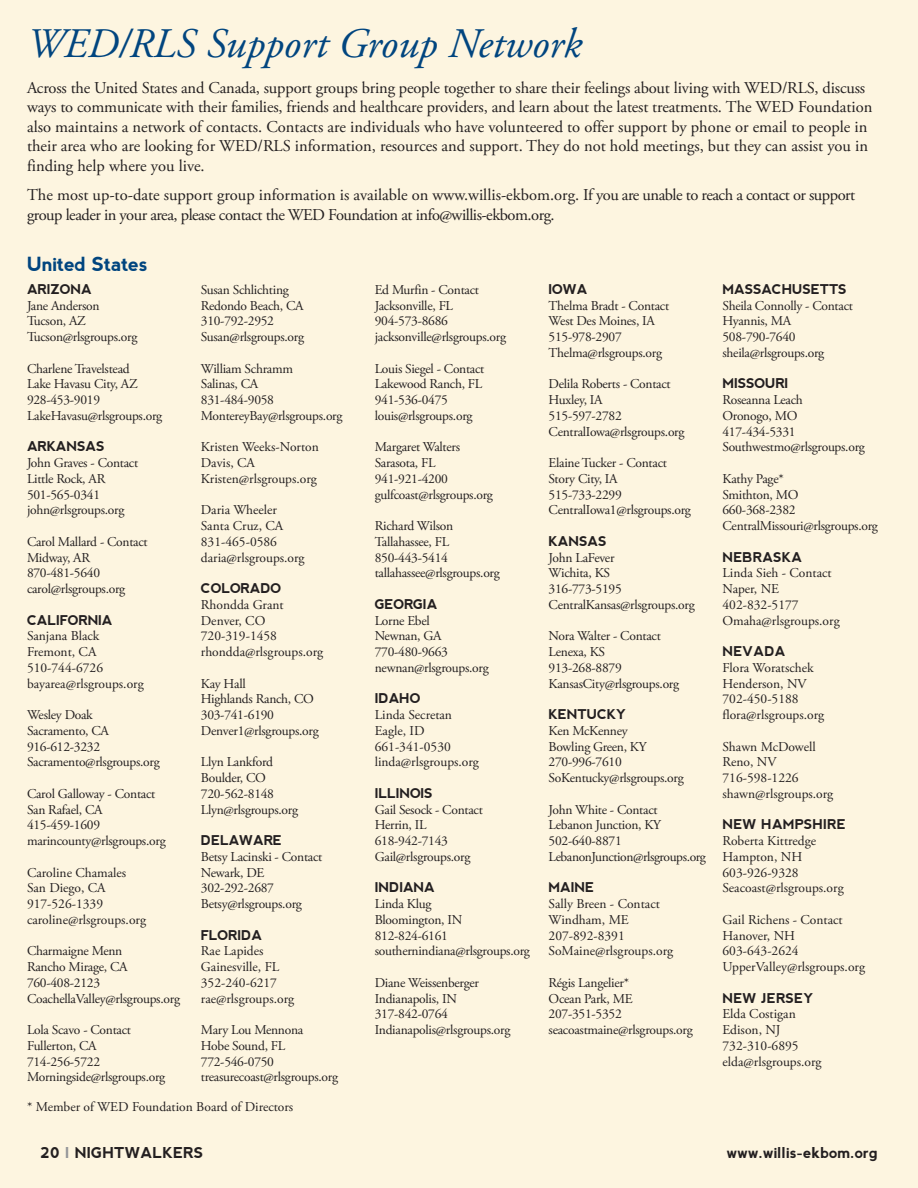
<style>
.page{position:relative;width:918px;height:1188px;background:#fdf5e0}
.page>*{position:absolute;margin:0;border:0;box-sizing:border-box;transform-origin:0 0}
.t1{font:italic 42px "Adobe Garamond Pro";color:#01457f}
.t2{font:700 19.5px "nevis";letter-spacing:-.02em;color:#01457f}
.t3{font:16.5px/19.5px "Adobe Garamond Pro";letter-spacing:-.01em;color:#231f20}
.t4{font:16.5px/19.5px "Adobe Garamond Pro";letter-spacing:-.03em;color:#231f20}
.t5{font:700 15px "nevis";color:#231f20}
.t6{font:13.5px/15.8px "Adobe Garamond Pro";letter-spacing:-.02em;color:#231f20}
.t7{font:13.5px/15.8px "Adobe Garamond Pro";color:#231f20}
.t8{font:700 13.5px "nevis";letter-spacing:-.02em;color:#231f20}
.t9{font:700 13.5px "nevis";color:#231f20}
.s1{color:#939598}
</style>
<div class="page">
<h1 class="t1" style="left:27px;top:28px;width:556px">WED/RLS Support Group Network</h1>
<p class="t3" style="left:27px;top:79px;width:847px">Across the United States and Canada, support groups bring people together to share their feelings about living with WED/RLS, discuss ways to communicate with their families, friends and healthcare providers, and learn about the latest treatments. The WED Foundation also maintains a network of contacts. Contacts are individuals who have volunteered to offer support by phone or email to people in their area who are looking for WED/RLS information, resources and support. They do not hold meetings, but they can assist you in finding help where you live.</p>
<p class="t4" style="left:27px;top:187px;width:830px">The most up-to-date support group information is available on www.willis-ekbom.org. If you are unable to reach a contact or support group leader in your area, please contact the WED Foundation at info@willis-ekbom.org.</p>
<h2 class="t2" style="left:27px;top:253px;width:122px">United States</h2>
<p class="t8" style="left:27px;top:282px;width:66px">ARIZONA</p>
<p class="t6" style="left:27px;top:299px;width:112px">Jane Anderson<br>Tucson, AZ<br>Tucson@rlsgroups.org</p>
<p class="t6" style="left:27px;top:362px;width:137px">Charlene Travelstead<br>Lake Havasu City, AZ<br>928-453-9019<br>LakeHavasu@rlsgroups.org</p>
<p class="t8" style="left:27px;top:439px;width:79px">ARKANSAS</p>
<p class="t6" style="left:27px;top:456px;width:113px">John Graves - Contact<br>Little Rock, AR<br>501-565-0341 john@rlsgroups.org</p>
<p class="t6" style="left:27px;top:535px;width:122px">Carol Mallard - Contact<br>Midway, AR<br>870-481-5640 carol@rlsgroups.org</p>
<p class="t8" style="left:27px;top:612px;width:87px">CALIFORNIA</p>
<p class="t7" style="left:27px;top:629px;width:118px">Sanjana Black<br>Fremont, CA<br>510-744-6726 bayarea@rlsgroups.org</p>
<p class="t6" style="left:27px;top:708px;width:134px">Wesley Doak<br>Sacramento, CA<br>916-612-3232<br>Sacramento@rlsgroups.org</p>
<p class="t6" style="left:27px;top:787px;width:140px">Carol Galloway - Contact<br>San Rafael, CA<br>415-459-1609 marincounty@rlsgroups.org</p>
<p class="t7" style="left:27px;top:866px;width:121px">Caroline Chamales<br>San Diego, CA<br>917-526-1339 caroline@rlsgroups.org</p>
<p class="t6" style="left:27px;top:944px;width:155px">Charmaigne Menn<br>Rancho Mirage, CA<br>760-408-2123<br>CoachellaValley@rlsgroups.org</p>
<p class="t6" style="left:27px;top:1023px;width:140px">Lola Scavo - Contact<br>Fullerton, CA<br>714-256-5722<br>Morningside@rlsgroups.org</p>
<p class="t6" style="left:201px;top:283px;width:105px">Susan Schlichting<br>Redondo Beach, CA<br>310-792-2952<br>Susan@rlsgroups.org</p>
<p class="t6" style="left:201px;top:362px;width:143px">William Schramm<br>Salinas, CA<br>831-484-9058<br>MontereyBay@rlsgroups.org</p>
<p class="t7" style="left:201px;top:440px;width:120px">Kristen Weeks-Norton<br>Davis, CA<br>Kristen@rlsgroups.org</p>
<p class="t7" style="left:201px;top:503px;width:105px">Daria Wheeler<br>Santa Cruz, CA<br>831-465-0586 daria@rlsgroups.org</p>
<p class="t8" style="left:201px;top:581px;width:82px">COLORADO</p>
<p class="t7" style="left:201px;top:598px;width:124px">Rhondda Grant<br>Denver, CO<br>720-319-1458 rhondda@rlsgroups.org</p>
<p class="t6" style="left:201px;top:677px;width:119px">Kay Hall<br>Highlands Ranch, CO<br>303-741-6190<br>Denver1@rlsgroups.org</p>
<p class="t6" style="left:201px;top:755px;width:99px">Llyn Lankford<br>Boulder, CO<br>720-562-8148<br>Llyn@rlsgroups.org</p>
<p class="t8" style="left:201px;top:833px;width:83px">DELAWARE</p>
<p class="t6" style="left:201px;top:850px;width:123px">Betsy Lacinski - Contact<br>Newark, DE<br>302-292-2687<br>Betsy@rlsgroups.org</p>
<p class="t8" style="left:201px;top:927px;width:63px">FLORIDA</p>
<p class="t7" style="left:201px;top:944px;width:95px">Rae Lapides<br>Gainesville, FL<br>352-240-6217 rae@rlsgroups.org</p>
<p class="t6" style="left:201px;top:1023px;width:139px">Mary Lou Mennona<br>Hobe Sound, FL<br>772-546-0750 treasurecoast@rlsgroups.org</p>
<p class="t7" style="left:27px;top:1100px;width:268px">* Member of WED Foundation Board of Directors</p>
<p class="t6" style="left:375px;top:283px;width:133px">Ed Murfin - Contact<br>Jacksonville, FL<br>904-573-8686 jacksonville@rlsgroups.org</p>
<p class="t6" style="left:375px;top:362px;width:111px">Louis Siegel - Contact<br>Lakewood Ranch, FL<br>941-536-0475 louis@rlsgroups.org</p>
<p class="t6" style="left:375px;top:440px;width:120px">Margaret Walters<br>Sarasota, FL<br>941-921-4200 gulfcoast@rlsgroups.org</p>
<p class="t6" style="left:375px;top:519px;width:127px">Richard Wilson<br>Tallahassee, FL<br>850-443-5414 tallahassee@rlsgroups.org</p>
<p class="t8" style="left:375px;top:597px;width:64px">GEORGIA</p>
<p class="t6" style="left:375px;top:614px;width:115px">Lorne Ebel<br>Newnan, GA<br>770-480-9663 newnan@rlsgroups.org</p>
<p class="t8" style="left:375px;top:691px;width:47px">IDAHO</p>
<p class="t7" style="left:375px;top:708px;width:106px">Linda Secretan<br>Eagle, ID<br>661-341-0530 linda@rlsgroups.org</p>
<p class="t8" style="left:375px;top:786px;width:60px">ILLINOIS</p>
<p class="t6" style="left:375px;top:803px;width:110px">Gail Sesock - Contact<br>Herrin, IL<br>618-942-7143<br>Gail@rlsgroups.org</p>
<p class="t8" style="left:375px;top:880px;width:62px">INDIANA</p>
<p class="t6" style="left:375px;top:897px;width:157px">Linda Klug<br>Bloomington, IN<br>812-824-6161 southernindiana@rlsgroups.org</p>
<p class="t6" style="left:375px;top:976px;width:137px">Diane Weissenberger<br>Indianapolis, IN<br>317-842-0764<br>Indianapolis@rlsgroups.org</p>
<p class="t8" style="left:549px;top:282px;width:40px">IOWA</p>
<p class="t6" style="left:549px;top:299px;width:122px">Thelma Bradt - Contact<br>West Des Moines, IA<br>515-978-2907<br>Thelma@rlsgroups.org</p>
<p class="t6" style="left:549px;top:377px;width:137px">Delila Roberts - Contact<br>Huxley, IA<br>515-597-2782<br>CentralIowa@rlsgroups.org</p>
<p class="t6" style="left:549px;top:456px;width:144px">Elaine Tucker - Contact<br>Story City, IA<br>515-733-2299<br>CentralIowa1@rlsgroups.org</p>
<p class="t8" style="left:549px;top:534px;width:60px">KANSAS</p>
<p class="t6" style="left:549px;top:551px;width:148px">John LaFever<br>Wichita, KS<br>316-773-5195<br>CentralKansas@rlsgroups.org</p>
<p class="t6" style="left:549px;top:629px;width:132px">Nora Walter - Contact<br>Lenexa, KS<br>913-268-8879<br>KansasCity@rlsgroups.org</p>
<p class="t8" style="left:549px;top:707px;width:79px">KENTUCKY</p>
<p class="t6" style="left:549px;top:724px;width:137px">Ken McKenney<br>Bowling Green, KY<br>270-996-7610<br>SoKentucky@rlsgroups.org</p>
<p class="t6" style="left:549px;top:803px;width:159px">John White - Contact<br>Lebanon Junction, KY<br>502-640-8871<br>LebanonJunction@rlsgroups.org</p>
<p class="t8" style="left:549px;top:880px;width:47px">MAINE</p>
<p class="t7" style="left:549px;top:897px;width:126px">Sally Breen - Contact<br>Windham, ME<br>207-892-8391<br>SoMaine@rlsgroups.org</p>
<p class="t6" style="left:549px;top:976px;width:146px">Régis Langelier*<br>Ocean Park, ME<br>207-351-5352 seacoastmaine@rlsgroups.org</p>
<p class="t8" style="left:723px;top:282px;width:126px">MASSACHUSETTS</p>
<p class="t6" style="left:723px;top:299px;width:132px">Sheila Connolly - Contact<br>Hyannis, MA<br>508-790-7640 sheila@rlsgroups.org</p>
<p class="t8" style="left:723px;top:376px;width:68px">MISSOURI</p>
<p class="t6" style="left:723px;top:393px;width:144px">Roseanna Leach<br>Oronogo, MO<br>417-434-5331<br>Southwestmo@rlsgroups.org</p>
<p class="t6" style="left:723px;top:472px;width:157px">Kathy Page*<br>Smithton, MO<br>660-368-2382<br>CentralMissouri@rlsgroups.org</p>
<p class="t9" style="left:723px;top:549px;width:81px">NEBRASKA</p>
<p class="t7" style="left:723px;top:566px;width:119px">Linda Sieh - Contact<br>Naper, NE<br>402-832-5177<br>Omaha@rlsgroups.org</p>
<p class="t8" style="left:723px;top:644px;width:65px">NEVADA</p>
<p class="t7" style="left:723px;top:661px;width:103px">Flora Woratschek<br>Henderson, NV<br>702-450-5188 flora@rlsgroups.org</p>
<p class="t7" style="left:723px;top:740px;width:112px">Shawn McDowell<br>Reno, NV<br>716-598-1226 shawn@rlsgroups.org</p>
<p class="t9" style="left:723px;top:817px;width:125px">NEW HAMPSHIRE</p>
<p class="t7" style="left:723px;top:834px;width:123px">Roberta Kittredge<br>Hampton, NH<br>603-926-9328<br>Seacoast@rlsgroups.org</p>
<p class="t7" style="left:723px;top:913px;width:144px">Gail Richens - Contact<br>Hanover, NH<br>603-643-2624<br>UpperValley@rlsgroups.org</p>
<p class="t9" style="left:723px;top:990px;width:93px">NEW JERSEY</p>
<p class="t7" style="left:723px;top:1007px;width:101px">Elda Costigan<br>Edison, NJ<br>732-310-6895 elda@rlsgroups.org</p>
<p class="t5" style="left:41px;top:1145px;width:164px">20 <span class="s1">I</span> NIGHTWALKERS</p>
<p class="t5" style="left:727px;top:1145px;width:152px">www.willis-ekbom.org</p>
</div>
